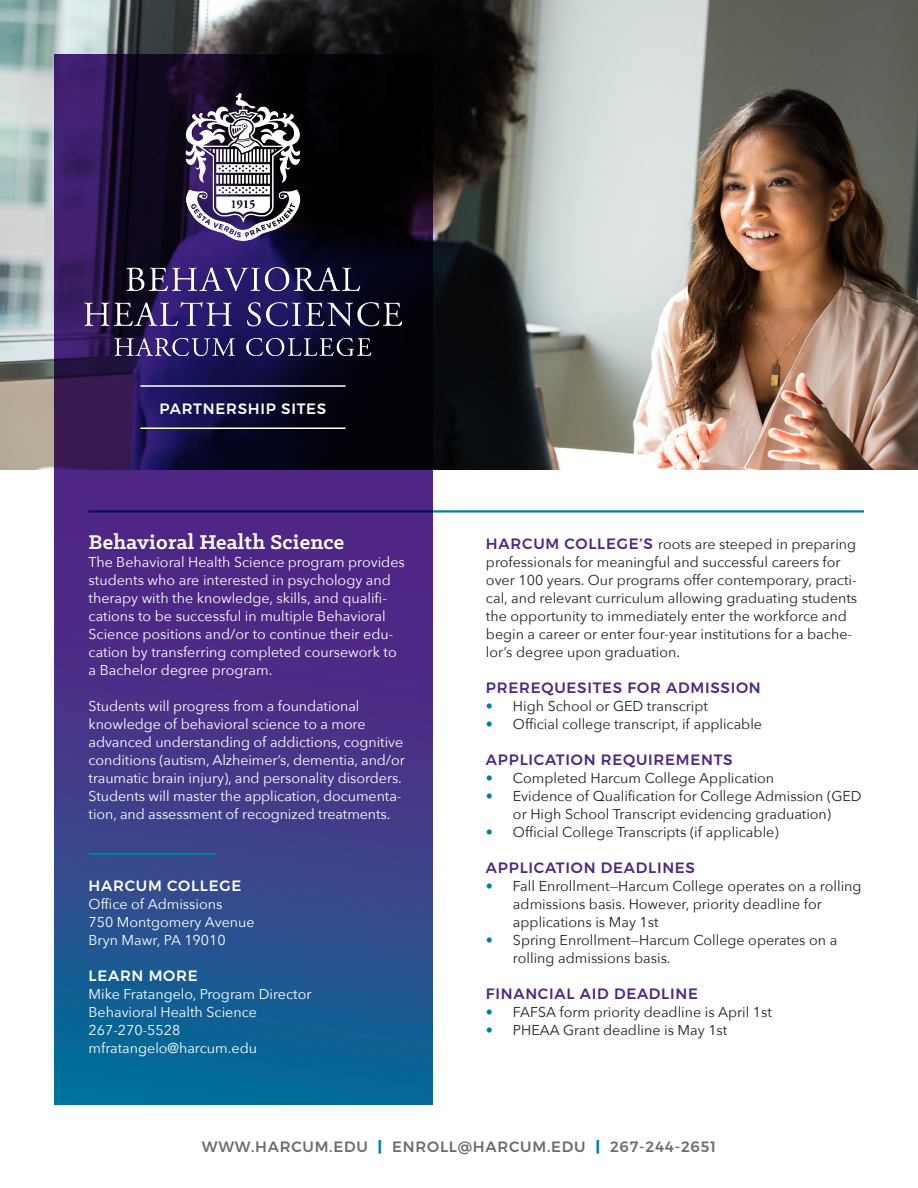
<style>
.page{position:relative;width:918px;height:1188px;background:#fff}
.page>*{position:absolute;margin:0;border:0;box-sizing:border-box;transform-origin:0 0}
.t1{font:700 22.5px "Klinic Slab";letter-spacing:.01em;color:#fff}
.t2{font:500 15px "Montserrat";letter-spacing:.05em;color:#4f2685}
.t3{font:500 15px "Montserrat";letter-spacing:.05em;color:#6c6d70}
.t4{font:500 15px "Montserrat";letter-spacing:.05em;color:#fff}
.t5{font:14.25px/18px "Avenir Next";color:#231f20}
.t6{font:14.25px/18px "Avenir Next";color:#fff}
.s1{font-family:"Montserrat";font-weight:500;font-size:15px;color:#4f2685}
.s2{color:#007f9f}
.s3{font-weight:900;color:#007f9f}
</style>
<div class="page">
<hr style="left:89px;top:510px;width:775px;height:3px;background:#007f9f">
<img style="left:0;top:0;width:918px;height:470px">
<svg style="left:54px;top:54px;width:379px;height:1051px;background:#303375"></svg>
<hr style="left:89px;top:853px;width:127px;height:2px;background:#007f9f">
<img style="left:85px;top:94px;width:316px;height:262px">
<hr style="left:140px;top:428px;width:206px;height:1px;background:#fff">
<hr style="left:140px;top:385px;width:206px;height:2px;background:#fff">
<p class="t4" style="left:160px;top:399px;width:168px">PARTNERSHIP SITES</p>
<p class="t1" style="left:89px;top:527px;width:257px">Behavioral Health Science</p>
<p class="t6" style="left:89px;top:552px;width:318px">The Behavioral Health Science program provides students who are interested in psychology and therapy with the knowledge, skills, and qualifi&shy;cations to be successful in multiple Behavioral Science positions and/or to continue their edu&shy;cation by transferring completed coursework to a Bachelor degree program.</p>
<p class="t6" style="left:89px;top:696px;width:318px">Students will progress from a foundational knowledge of behavioral science to a more advanced understanding of addictions, cognitive conditions (autism, Alzheimer’s, dementia, and/or traumatic brain injury), and personality disorders.<br>Students will master the application, documenta&shy;tion, and assessment of recognized treatments.</p>
<p class="t4" style="left:89px;top:876px;width:154px">HARCUM COLLEGE</p>
<p class="t6" style="left:89px;top:894px;width:135px">Office of Admissions</p>
<p class="t6" style="left:89px;top:912px;width:168px">750 Montgomery Avenue</p>
<p class="t6" style="left:89px;top:930px;width:139px">Bryn Mawr, PA 19010</p>
<p class="t4" style="left:89px;top:966px;width:111px">LEARN MORE</p>
<p class="t6" style="left:89px;top:984px;width:225px">Mike Fratangelo, Program Director</p>
<p class="t6" style="left:89px;top:1002px;width:170px">Behavioral Health Science</p>
<p class="t6" style="left:89px;top:1020px;width:93px">267-270-5528</p>
<p class="t6" style="left:89px;top:1038px;width:170px">mfratangelo@harcum.edu</p>
<p class="t5" style="left:486px;top:534px;width:373px"><span class="s1">HARCUM COLLEGE’S</span> roots are steeped in preparing professionals for meaningful and successful careers for over 100 years. Our programs offer contemporary, practi&shy;cal, and relevant curriculum allowing graduating students the opportunity to immediately enter the workforce and begin a career or enter four-year institutions for a bache&shy;lor’s degree upon graduation.</p>
<p class="t2" style="left:486px;top:678px;width:276px">PREREQUESITES FOR ADMISSION</p>
<p class="t5" style="left:486px;top:696px;width:224px"><span class="s2">•</span> High School or GED transcript</p>
<p class="t5" style="left:486px;top:714px;width:278px"><span class="s2">•</span> Official college transcript, if applicable</p>
<p class="t2" style="left:486px;top:750px;width:248px">APPLICATION REQUIREMENTS</p>
<p class="t5" style="left:486px;top:768px;width:290px"><span class="s2">•</span> Completed Harcum College Application</p>
<p class="t5" style="left:486px;top:786px;width:377px;text-align:center"><span class="s2">•</span> Evidence of Qualification for College Admission (GED or High School Transcript evidencing graduation)</p>
<p class="t5" style="left:486px;top:822px;width:294px"><span class="s2">•</span> Official College Transcripts (if applicable)</p>
<p class="t2" style="left:486px;top:858px;width:211px">APPLICATION DEADLINES</p>
<p class="t5" style="left:513px;top:876px;width:350px;text-indent:-27px"><span class="s2">•</span> Fall Enrollment—Harcum College operates on a rolling admissions basis. However, priority deadline for applications is May 1st</p>
<p class="t5" style="left:513px;top:930px;width:326px;text-indent:-27px"><span class="s2">•</span> Spring Enrollment—Harcum College operates on a rolling admissions basis.</p>
<p class="t2" style="left:486px;top:984px;width:214px">FINANCIAL AID DEADLINE</p>
<p class="t5" style="left:486px;top:1002px;width:288px"><span class="s2">•</span> FAFSA form priority deadline is April 1st</p>
<p class="t5" style="left:486px;top:1020px;width:243px"><span class="s2">•</span> PHEAA Grant deadline is May 1st</p>
<p class="t3" style="left:202px;top:1137px;width:516px">WWW.HARCUM.EDU <span class="s3">|</span> ENROLL@HARCUM.EDU <span class="s3">|</span> 267-244-2651</p>
</div>
